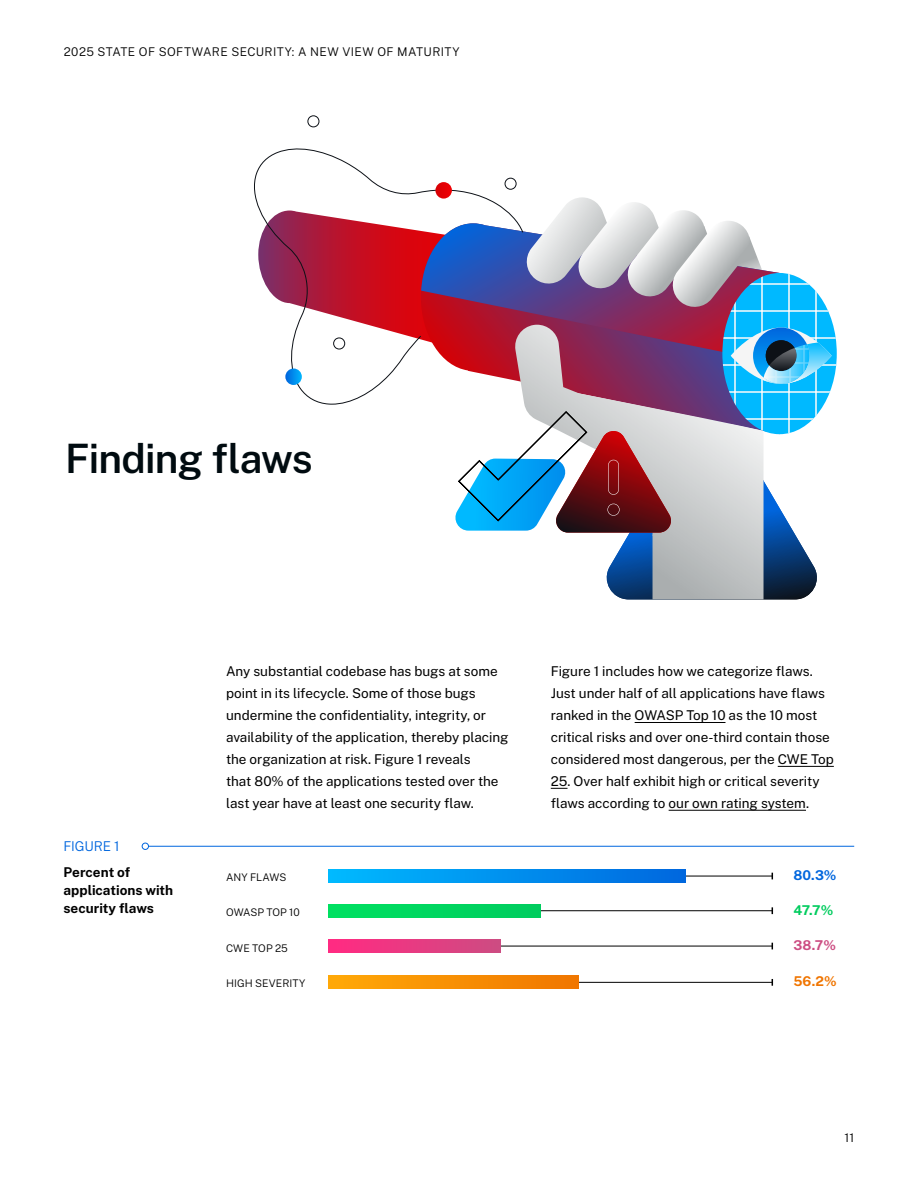
<style>
.page{position:relative;width:918px;height:1188px;background:#fff}
.page>*{position:absolute;margin:0;border:0;box-sizing:border-box;transform-origin:0 0}
.t1{font:600 40.5px "Public Sans";letter-spacing:-.02em;color:#000b10}
.t2{font:100 13.5px/21.9px "Public Sans";letter-spacing:-.005em;color:#000}
.t3{font:700 13.5px/17.7px "Public Sans";color:#000}
.t4{font:300 13.5px "Public Sans";letter-spacing:-.01em;color:#0066de}
.t5{font:700 13.5px "Public Sans";color:#0066de}
.t6{font:700 13.5px "Public Sans";color:#00cc5e}
.t7{font:700 13.5px "Public Sans";color:#cc4d82}
.t8{font:700 13.5px "Public Sans";color:#f07500}
.t9{font:300 12px "Public Sans";letter-spacing:.035em;color:#000}
.t10{font:300 10.5px "Public Sans";color:#000}
</style>
<div class="page">
<hr style="left:328px;top:876px;width:444px;height:1px;background:#000">
<svg style="left:328px;top:870px;width:357px;height:12px;background:#0090ee"></svg>
<hr style="left:328px;top:910px;width:444px;height:1px;background:#000">
<div style="left:328px;top:904px;width:212px;height:13px;background:#00d660"></div>
<hr style="left:328px;top:946px;width:444px;height:1px;background:#000">
<svg style="left:328px;top:940px;width:172px;height:12px;background:#e73a82"></svg>
<hr style="left:328px;top:982px;width:444px;height:1px;background:#000">
<svg style="left:328px;top:976px;width:250px;height:13px;background:#f78f03"></svg>
<hr style="left:635px;top:722px;width:90px;height:1px;background:#000">
<hr style="left:778px;top:766px;width:56px;height:1px;background:#000">
<svg style="left:551px;top:788px;width:17px;height:1px"></svg>
<hr style="left:669px;top:810px;width:137px;height:1px;background:#000">
<hr style="left:146px;top:846px;width:708px;height:1px;background:#0066de">
<div style="left:142px;top:843px;width:7px;height:6px;background:#fff;border-radius:50%"></div>
<div style="left:142px;top:843px;width:7px;height:7px;border:1px solid #0066de;border-radius:50%"></div>
<svg style="left:722px;top:273px;width:115px;height:161px;background:#1bc0fe"></svg>
<svg style="left:524px;top:384px;width:240px;height:27px;background:#88789e"></svg>
<svg style="left:254px;top:148px;width:270px;height:257px"></svg>
<svg style="left:435px;top:182px;width:17px;height:17px"></svg>
<svg style="left:285px;top:368px;width:17px;height:17px"></svg>
<div style="left:308px;top:115px;width:11px;height:12px;border:1px solid #0d1117;border-radius:50%"></div>
<div style="left:333px;top:338px;width:12px;height:11px;border:1px solid #0d1117;border-radius:50%"></div>
<div style="left:505px;top:178px;width:12px;height:12px;border:1px solid #0d1117;border-radius:50%"></div>
<svg style="left:524px;top:197px;width:308px;height:187px"></svg>
<svg style="left:455px;top:411px;width:365px;height:188px"></svg>
<p class="t9" style="left:64px;top:43px;width:397px">2025 STATE OF SOFTWARE SECURITY: A NEW VIEW OF MATURITY</p>
<h1 class="t1" style="left:65px;top:429px;width:249px">Finding flaws</h1>
<p class="t4" style="left:64px;top:837px;width:58px">FIGURE 1</p>
<p class="t3" style="left:64px;top:863px;width:111px">Percent of applications with security flaws</p>
<p class="t2" style="left:226px;top:660px;width:284px">Any substantial codebase has bugs at some point in its lifecycle. Some of those bugs undermine the confidentiality, integrity, or availability of the application, thereby placing the organization at risk. Figure 1 reveals<br>that 80% of the applications tested over the last year have at least one security flaw.</p>
<p class="t2" style="left:551px;top:660px;width:285px">Figure 1 includes how we categorize flaws.<br>Just under half of all applications have flaws ranked in the OWASP Top 10 as the 10 most critical risks and over one-third contain those considered most dangerous, per the CWE Top</p>
<p class="t2" style="left:551px;top:770px;width:270px">25. Over half exhibit high or critical severity flaws according to our own rating system.</p>
<p class="t10" style="left:226px;top:870px;width:62px">ANY FLAWS</p>
<p class="t10" style="left:226px;top:905px;width:75px">OWASP TOP 10</p>
<p class="t10" style="left:226px;top:941px;width:63px">CWE TOP 25</p>
<p class="t10" style="left:226px;top:976px;width:81px">HIGH SEVERITY</p>
<p class="t5" style="left:793px;top:865px;width:45px">80.3%</p>
<p class="t6" style="left:793px;top:900px;width:42px">47.7%</p>
<p class="t7" style="left:793px;top:936px;width:44px">38.7%</p>
<p class="t8" style="left:793px;top:971px;width:45px">56.2%</p>
<p class="t9" style="left:844px;top:1130px;width:11px">11</p>
</div>
